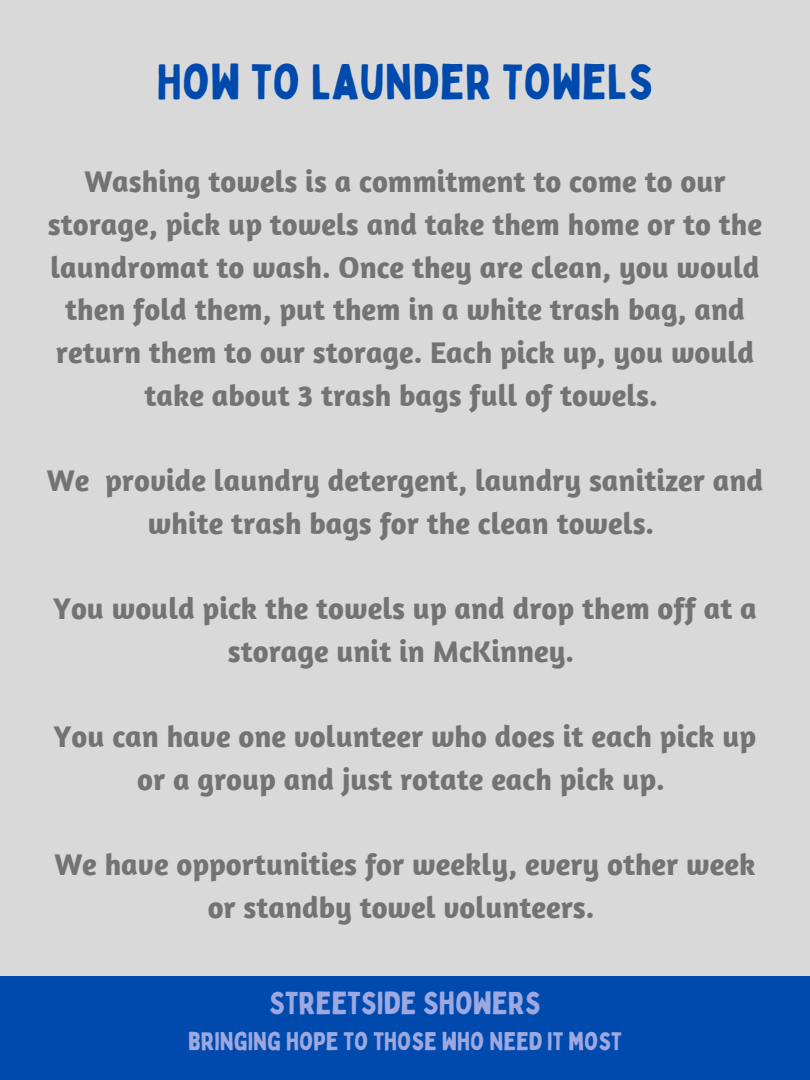
<style>
.page{position:relative;width:810px;height:1080px;background:#d9d9d9}
.page>*{position:absolute;margin:0;border:0;box-sizing:border-box;transform-origin:0 0}
.t1{font:48.88px "Bobby Jones";letter-spacing:.01em;color:#004aad}
.t2{font:31.25px "Bobby Jones";color:#9ca8df}
.t3{font:700 30.62px/42.6px "Amaranth";color:#737373;text-align:center}
.t4{font:25px "Bobby Jones";color:#9ca8df}
</style>
<div class="page">
<div style="left:0;top:976px;width:810px;height:104px;background:#004aad"></div>
<h1 class="t1" style="left:157px;top:51px;width:498px">HOW TO LAUNDER TOWELS</h1>
<p class="t3" style="left:48px;top:160px;width:716px">Washing towels is a commitment to come to our storage, pick up towels and take them home or to the laundromat to wash. Once they are clean, you would then fold them, put them in a white trash bag, and return them to our storage. Each pick up, you would take about 3 trash bags full of towels.</p>
<p class="t3" style="left:47px;top:458px;width:718px">We provide laundry detergent, laundry sanitizer and white trash bags for the clean towels.</p>
<p class="t3" style="left:53px;top:586px;width:705px">You would pick the towels up and drop them off at a storage unit in McKinney.</p>
<p class="t3" style="left:54px;top:714px;width:704px">You can have one volunteer who does it each pick up or a group and just rotate each pick up.</p>
<p class="t3" style="left:54px;top:842px;width:703px">We have opportunities for weekly, every other week or standby towel volunteers.</p>
<p class="t2" style="left:269px;top:983px;width:273px">STREETSIDE SHOWERS</p>
<p class="t4" style="left:188px;top:1026px;width:435px">BRINGING HOPE TO THOSE WHO NEED IT MOST</p>
</div>
